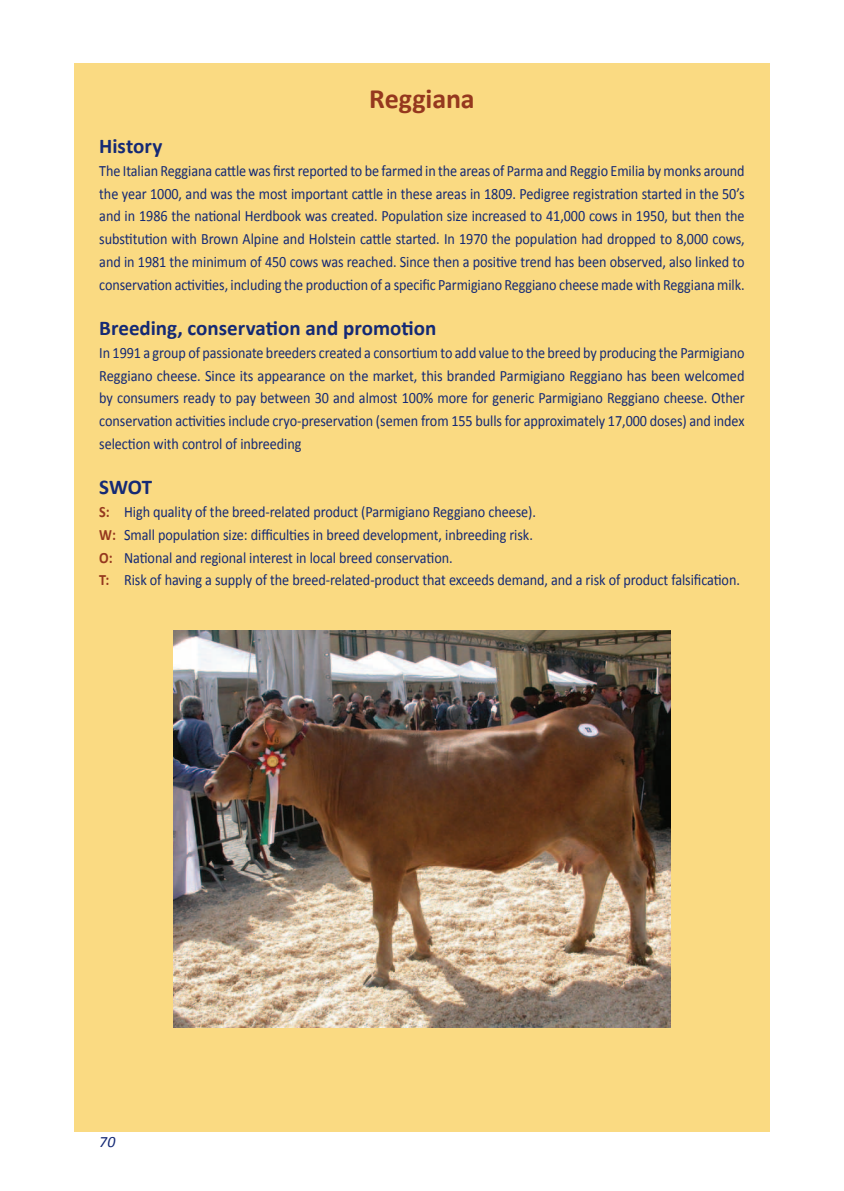
<style>
.page{position:relative;width:844px;height:1191px;background:#fff}
.page>*{position:absolute;margin:0;border:0;box-sizing:border-box;transform-origin:0 0}
.kop_1_BC{font:700 28px "Calibri";letter-spacing:-.005em;color:#95381e}
.kop_2_BC{font:700 21px "Calibri";color:#142975}
.basis_BC{font:15.75px/22.8px "Calibri";letter-spacing:-.005em;color:#142975;text-align:justify;scale:.9 1}
.SWOT-BC{font:15.75px "Calibri";letter-spacing:-.005em;color:#142975;scale:.9 1}
.t1{font:italic 15.75px "Calibri";color:#142975}
.s1{font-weight:700;color:#95381e}
</style>
<div class="page">
<div style="left:74px;top:63px;width:695px;height:1068px;background:#fada82"></div>
<img style="left:174px;top:631px;width:496px;height:397px">
<p class="kop_1_BC" style="left:369px;top:81px;width:107px">Reggiana</p>
<p class="kop_2_BC" style="left:99px;top:133px;width:65px">History</p>
<p class="basis_BC" style="left:99px;top:158px;width:718px">The Italian Reggiana cattle was first reported to be farmed in the areas of Parma and Reggio Emilia by monks around the year 1000, and was the most important cattle in these areas in 1809. Pedigree registration started in the 50’s and in 1986 the national Herdbook was created. Population size increased to 41,000 cows in 1950, but then the substitution with Brown Alpine and Holstein cattle started. In 1970 the population had dropped to 8,000 cows, and in 1981 the minimum of 450 cows was reached. Since then a positive trend has been observed, also linked to conservation activities, including the production of a specific Parmigiano Reggiano cheese made with Reggiana milk.</p>
<p class="kop_2_BC" style="left:99px;top:315px;width:338px">Breeding, conservation and promotion</p>
<p class="basis_BC" style="left:99px;top:340px;width:718px">In 1991 a group of passionate breeders created a consortium to add value to the breed by producing the Parmigiano Reggiano cheese. Since its appearance on the market, this branded Parmigiano Reggiano has been welcomed by consumers ready to pay between 30 and almost 100% more for generic Parmigiano Reggiano cheese. Other conservation activities include cryo-preservation (semen from 155 bulls for approximately 17,000 doses) and index selection with control of inbreeding</p>
<p class="kop_2_BC" style="left:99px;top:474px;width:54px">SWOT</p>
<p class="SWOT-BC" style="left:99px;top:502px;width:486px"><span class="s1">S:</span> High quality of the breed-related product (Parmigiano Reggiano cheese).</p>
<p class="SWOT-BC" style="left:99px;top:525px;width:483px"><span class="s1">W:</span> Small population size: difficulties in breed development, inbreeding risk.</p>
<p class="SWOT-BC" style="left:99px;top:548px;width:394px"><span class="s1">O:</span> National and regional interest in local breed conservation.</p>
<p class="SWOT-BC" style="left:99px;top:570px;width:713px"><span class="s1">T:</span> Risk of having a supply of the breed-related-product that exceeds demand, and a risk of product falsification.</p>
<p class="t1" style="left:99px;top:1132px;width:18px">70</p>
</div>
